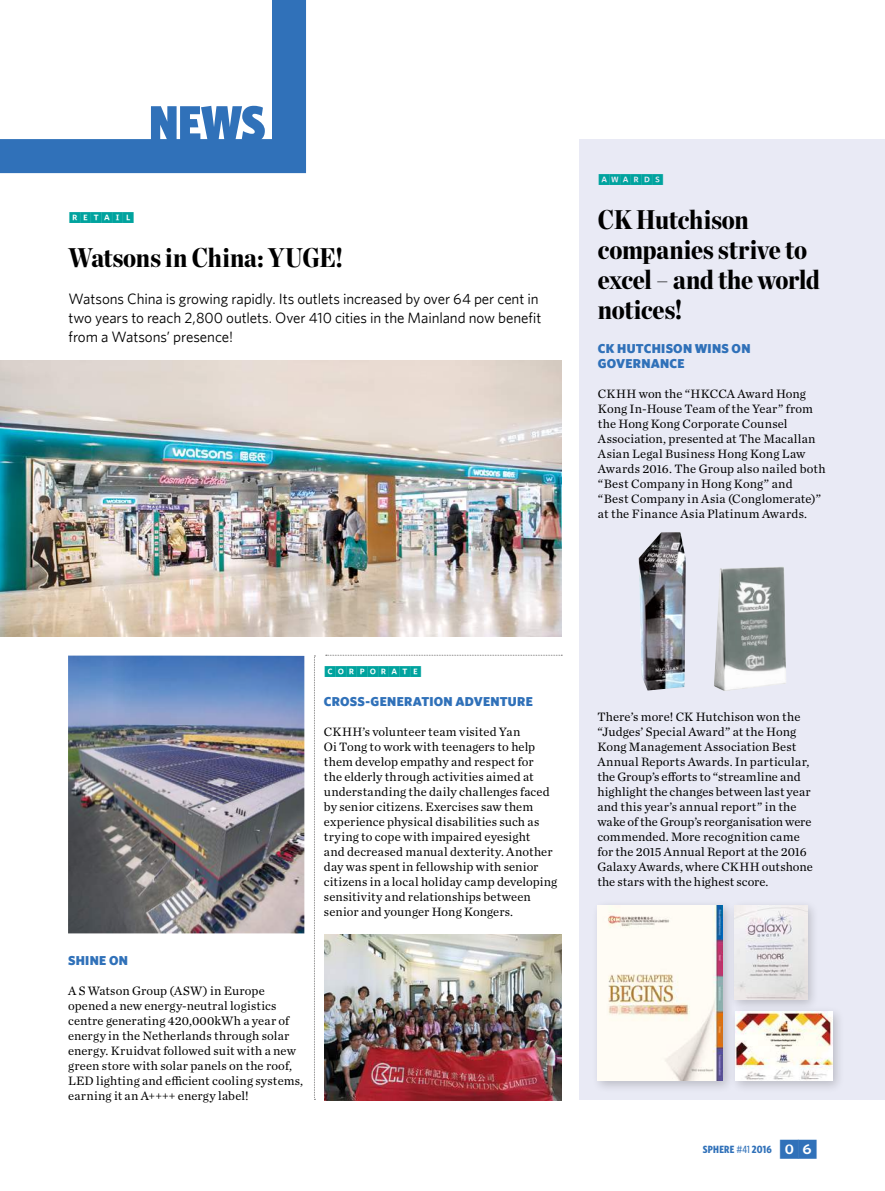
<style>
.page{position:relative;width:885px;height:1191px;background:#fff}
.page>*{position:absolute;margin:0;border:0;box-sizing:border-box;transform-origin:0 0}
.t1{font:900 51px "Whitney Condensed";color:#3071b9}
.t2{font:900 27px/30px "Chronicle Disp Cond";letter-spacing:-.005em;color:#000}
.t3{font:15px/18.8px "Whitney";letter-spacing:-.005em;color:#000}
.t4{font:900 12.9px/15px "Whitney";letter-spacing:.02em;color:#3071b9}
.t5{font:12.9px "Whitney Index Black Sq Bd";letter-spacing:-.18em;color:#00a39e}
.t6{font:12.6px/15px "Chronicle Text G1";letter-spacing:.01em;color:#000}
.t7{font:700 10.5px "Whitney Condensed";letter-spacing:.02em;color:#3071b9}
.s1{font-weight:500}
.s2{font-family:"Whitney Index Black Square Bd";font-weight:400;font-size:22.5px}
</style>
<div class="page">
<div style="left:579px;top:139px;width:305px;height:960px;background:#e9eaf5"></div>
<svg style="left:0;top:0;width:306px;height:173px"></svg>
<img style="left:68px;top:655px;width:236px;height:278px">
<img style="left:0;top:361px;width:561px;height:276px">
<img style="left:324px;top:934px;width:237px;height:166px">
<svg style="left:314px;top:655px;width:1px;height:445px"></svg>
<svg style="left:326px;top:655px;width:236px;height:1px"></svg>
<img style="left:714px;top:567px;width:72px;height:124px">
<img style="left:638px;top:532px;width:47px;height:158px">
<div style="left:728px;top:899px;width:91px;height:113px;background:#000;opacity:.2"></div>
<img style="left:735px;top:906px;width:72px;height:94px">
<div style="left:729px;top:1005px;width:115px;height:88px;background:#000;opacity:.2"></div>
<img style="left:735px;top:1011px;width:97px;height:69px">
<div style="left:591px;top:899px;width:144px;height:194px;background:#000;opacity:.2"></div>
<img style="left:597px;top:906px;width:125px;height:174px">
<h1 class="t1" style="left:149px;top:91px;width:118px">NEWS</h1>
<p class="t5" style="left:69px;top:211px;width:68px">RETAIL</p>
<h2 class="t2" style="left:69px;top:241px;width:275px">Watsons in China: YUGE!</h2>
<p class="t3" style="left:69px;top:289px;width:474px">Watsons China is growing rapidly. Its outlets increased by over 64 per cent in two years to reach 2,800 outlets. Over 410 cities in the Mainland now benefit from a Watsons’ presence!</p>
<p class="t5" style="left:598px;top:174px;width:68px">AWARDS</p>
<h2 class="t2" style="left:598px;top:203px;width:223px">CK Hutchison companies strive to excel – and the world notices!</h2>
<p class="t4" style="left:598px;top:341px;width:154px">CK HUTCHISON WINS ON<br>GOVERNANCE</p>
<p class="t6" style="left:598px;top:386px;width:229px">CKHH won the “HKCCA Award Hong Kong In-House Team of the Year” from the Hong Kong Corporate Counsel Association, presented at The Macallan Asian Legal Business Hong Kong Law Awards 2016. The Group also nailed both “Best Company in Hong Kong” and “Best Company in Asia (Conglomerate)” at the Finance Asia Platinum Awards.</p>
<p class="t4" style="left:68px;top:952px;width:61px">SHINE ON</p>
<p class="t6" style="left:68px;top:982px;width:236px">A S Watson Group (ASW) in Europe opened a new energy-neutral logistics centre generating 420,000kWh a year of energy in the Netherlands through solar energy. Kruidvat followed suit with a new green store with solar panels on the roof, LED lighting and efficient cooling systems, earning it an A++++ energy label!</p>
<p class="t5" style="left:324px;top:665px;width:100px">CORPORATE</p>
<p class="t4" style="left:324px;top:693px;width:210px">CROSS-GENERATION ADVENTURE</p>
<p class="t6" style="left:324px;top:723px;width:235px">CKHH’s volunteer team visited Yan<br>Oi Tong to work with teenagers to help them develop empathy and respect for<br>the elderly through activities aimed at understanding the daily challenges faced by senior citizens. Exercises saw them experience physical disabilities such as trying to cope with impaired eyesight<br>and decreased manual dexterity. Another day was spent in fellowship with senior citizens in a local holiday camp developing sensitivity and relationships between senior and younger Hong Kongers.</p>
<p class="t6" style="left:597px;top:708px;width:217px">There’s more! CK Hutchison won the “Judges’ Special Award” at the Hong Kong Management Association Best Annual Reports Awards. In particular, the Group’s efforts to “streamline and highlight the changes between last year and this year’s annual report” in the wake of the Group’s reorganisation were commended. More recognition came for the 2015 Annual Report at the 2016<br>Galaxy Awards, where CKHH outshone the stars with the highest score.</p>
<p class="t7" style="left:703px;top:1143px;width:117px">SPHERE <span class="s1">#41</span> 2016 <span class="s2">06</span></p>
</div>
